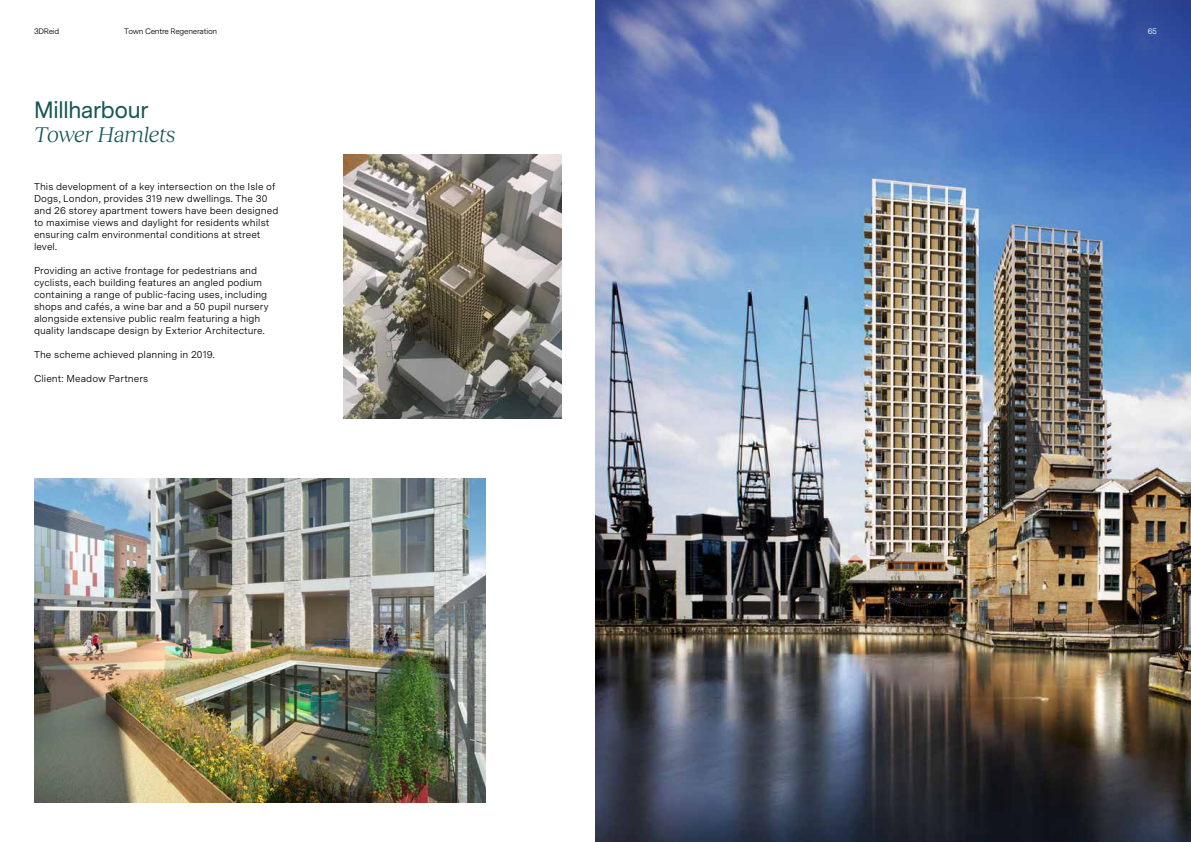
<style>
.page{position:relative;width:1191px;height:842px;background:#fff}
.page>*{position:absolute;margin:0;border:0;box-sizing:border-box;transform-origin:0 0}
.t1{font:italic 22px "Reckless Neue";letter-spacing:-.015em;color:#165755}
.t2{font:22px "Messina Sans";letter-spacing:-.01em;color:#165755}
.t3{font:10px/12px "Messina Sans";letter-spacing:.005em;color:#000}
.t4{font:8px "Messina Sans";letter-spacing:-.03em;color:#000}
.t5{font:8px "Messina Sans";color:#fff}
</style>
<div class="page">
<img style="left:595px;top:0;width:596px;height:842px">
<img style="left:34px;top:478px;width:451px;height:324px">
<img style="left:343px;top:154px;width:218px;height:264px">
<p class="t4" style="left:34px;top:25px;width:27px">3DReid</p>
<p class="t4" style="left:124px;top:25px;width:94px">Town Centre Regeneration</p>
<p class="t5" style="left:1147px;top:25px;width:11px">65</p>
<h1 class="t2" style="left:34px;top:95px;width:116px">Millharbour</h1>
<h1 class="t1" style="left:34px;top:119px;width:143px">Tower Hamlets</h1>
<p class="t3" style="left:34px;top:180px;width:246px">This development of a key intersection on the Isle of Dogs, London, provides 319 new dwellings. The 30 and 26 storey apartment towers have been designed to maximise views and daylight for residents whilst ensuring calm environmental conditions at street level.</p>
<p class="t3" style="left:34px;top:264px;width:236px">Providing an active frontage for pedestrians and cyclists, each building features an angled podium containing a range of public-facing uses, including shops and cafés, a wine bar and a 50 pupil nursery alongside extensive public realm featuring a high quality landscape design by Exterior Architecture.</p>
<p class="t3" style="left:34px;top:348px;width:182px">The scheme achieved planning in 2019.</p>
<p class="t3" style="left:34px;top:372px;width:116px">Client: Meadow Partners</p>
</div>
